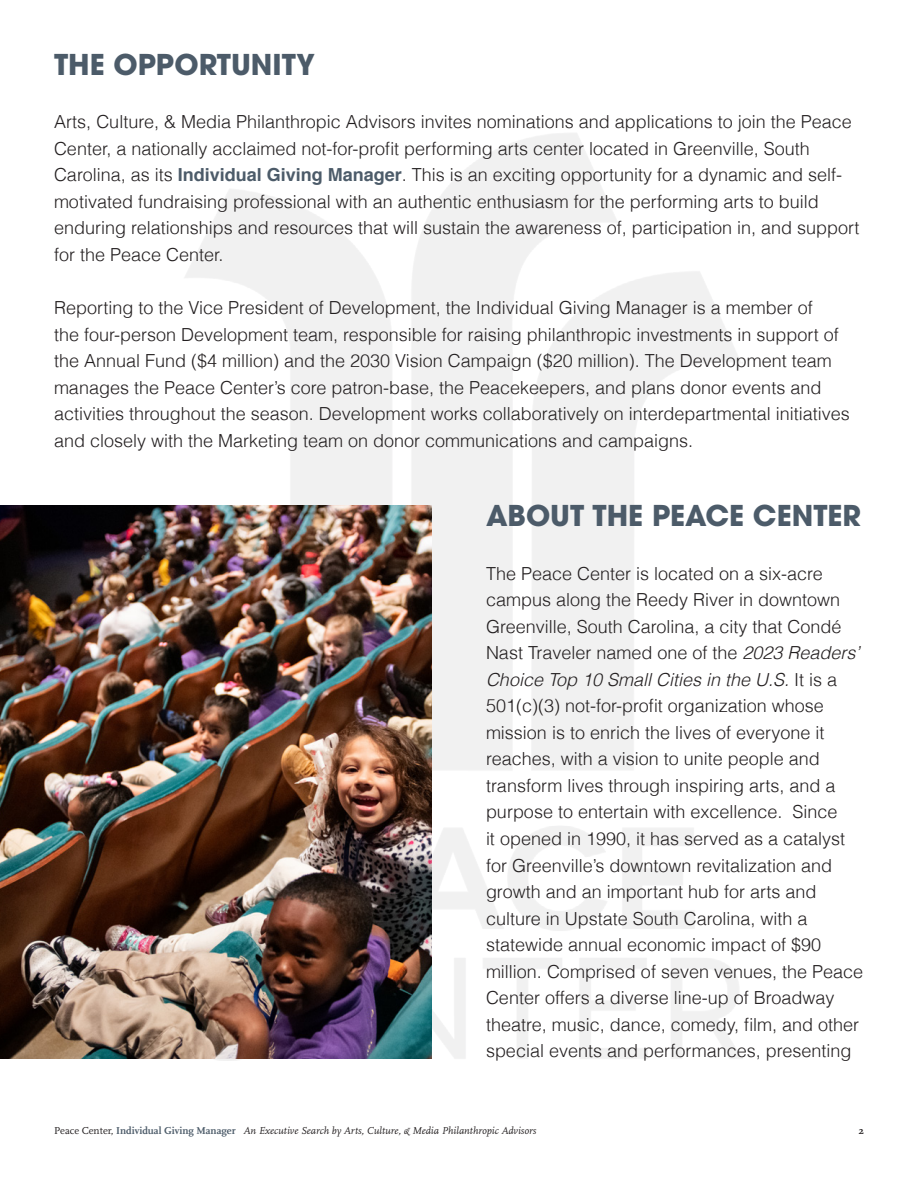
<style>
.page{position:relative;width:918px;height:1188px;background:#fff}
.page>*{position:absolute;margin:0;border:0;box-sizing:border-box;transform-origin:0 0}
.t1{font:700 28.5px "ITC Avant Garde Pro";color:#4c5b69}
.t2{font:300 18px/26.5px "Helvetica";color:#231f20}
.t3{font:italic 10.5px "Scala Pro";color:#231f20}
.t4{font:700 10.5px "Scala Pro";color:#231f20}
.s1{font-weight:700;color:#4c5b69}
.s2{font-style:italic}
.s3{font-style:normal}
.s4{font-weight:700;font-style:normal;color:#4c5b69}
</style>
<div class="page">
<img style="left:175px;top:133px;width:568px;height:928px">
<img style="left:0;top:505px;width:432px;height:553px">
<p class="t1" style="left:54px;top:46px;width:262px">THE OPPORTUNITY</p>
<p class="t2" style="left:54px;top:108px;width:807px">Arts, Culture, &amp; Media Philanthropic Advisors invites nominations and applications to join the Peace Center, a nationally acclaimed not-for-profit performing arts center located in Greenville, South Carolina, as its <span class="s1">Individual Giving Manager</span>. This is an exciting opportunity for a dynamic and self&shy;motivated fundraising professional with an authentic enthusiasm for the performing arts to build enduring relationships and resources that will sustain the awareness of, participation in, and support for the Peace Center.</p>
<p class="t2" style="left:54px;top:294px;width:797px">Reporting to the Vice President of Development, the Individual Giving Manager is a member of<br>the four-person Development team, responsible for raising philanthropic investments in support of the Annual Fund ($4 million) and the 2030 Vision Campaign ($20 million). The Development team manages the Peace Center’s core patron-base, the Peacekeepers, and plans donor events and activities throughout the season. Development works collaboratively on interdepartmental initiatives and closely with the Marketing team on donor communications and campaigns.</p>
<p class="t1" style="left:486px;top:497px;width:377px">ABOUT THE PEACE CENTER</p>
<p class="t2" style="left:486px;top:559px;width:379px">The Peace Center is located on a six-acre campus along the Reedy River in downtown Greenville, South Carolina, a city that Condé Nast Traveler named one of the <span class="s2">2023 Readers’ Choice Top 10 Small Cities in the U.S.</span> It is a 501(c)(3) not-for-profit organization whose mission is to enrich the lives of everyone it reaches, with a vision to unite people and transform lives through inspiring arts, and a purpose to entertain with excellence. Since<br>it opened in 1990, it has served as a catalyst for Greenville’s downtown revitalization and growth and an important hub for arts and culture in Upstate South Carolina, with a statewide annual economic impact of $90 million. Comprised of seven venues, the Peace Center offers a diverse line-up of Broadway theatre, music, dance, comedy, film, and other special events and performances, presenting</p>
<p class="t3" style="left:54px;top:1125px;width:484px"><span class="s3">Peace Center,</span> <span class="s4">Individual Giving Manager</span> An Executive Search by Arts, Culture, &amp; Media Philanthropic Advisors</p>
<p class="t4" style="left:858px;top:1125px;width:7px">2</p>
</div>
